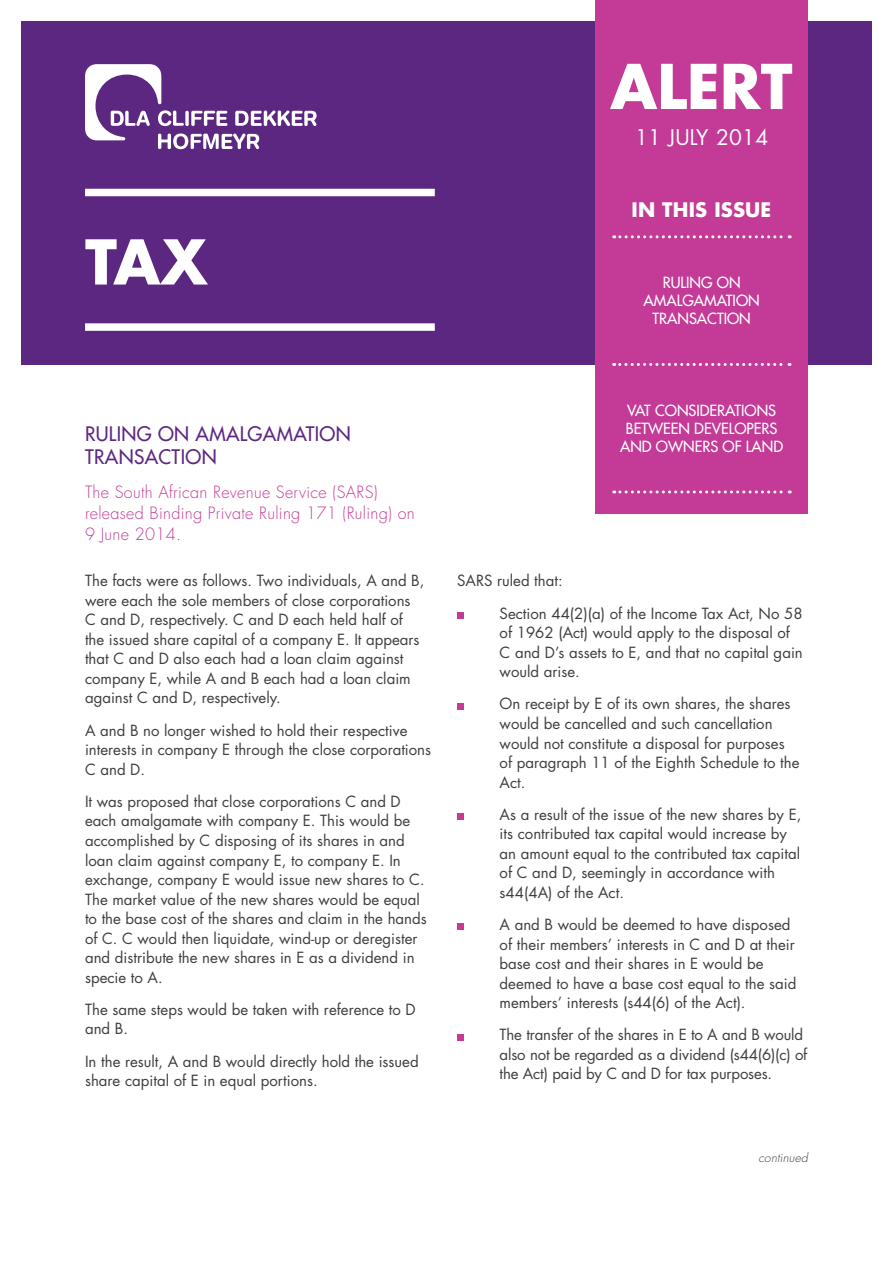
<style>
.page{position:relative;width:893px;height:1263px;background:#fff}
.page>*{position:absolute;margin:0;border:0;box-sizing:border-box;transform-origin:0 0}
.t1{font:700 60px "Futura Std";color:#fff}
.Body_Copy_NEW{font:21px "Futura Std";letter-spacing:.01em;color:#fff}
.t2{font:500 19.5px/22.5px "Futura Std";letter-spacing:.02em;color:#5c2781}
.Paragraph_Heading{font:700 19.5px "Futura Std";letter-spacing:.01em;color:#fff}
.t3{font:300 16.5px/21px "Futura Std";letter-spacing:.02em;color:#c33b96}
.t4{font:15px/19.5px "Futura Std";color:#3e3e3f}
.t5{font:500 15px/18px "Futura Std";color:#fff;text-align:center}
.Body_Copy_NEW-2{font:italic 300 12px "Futura Std";letter-spacing:.01em;color:#3e3e3f}
</style>
<div class="page">
<div style="left:21px;top:21px;width:851px;height:343px;background:#5c2781"></div>
<div style="left:595px;top:0;width:213px;height:514px;background:#c33b96"></div>
<svg style="left:85px;top:64px;width:232px;height:85px"></svg>
<div style="left:85px;top:323px;width:350px;height:8px;background:#fff"></div>
<div style="left:85px;top:189px;width:350px;height:7px;background:#fff"></div>
<svg style="left:614px;top:235px;width:176px;height:3px"></svg>
<svg style="left:614px;top:363px;width:176px;height:3px"></svg>
<svg style="left:614px;top:490px;width:176px;height:3px"></svg>
<div style="left:457px;top:612px;width:6px;height:7px;background:#c33b96"></div>
<svg style="left:457px;top:703px;width:6px;height:6px"></svg>
<div style="left:457px;top:813px;width:6px;height:7px;background:#c33b96"></div>
<svg style="left:457px;top:924px;width:6px;height:6px"></svg>
<svg style="left:457px;top:1034px;width:6px;height:6px"></svg>
<p class="t1" style="left:85px;top:222px;width:124px">TAX</p>
<p class="t1" style="left:610px;top:47px;width:184px">ALERT</p>
<p class="Body_Copy_NEW" style="left:635px;top:124px;width:135px">11 JULY 2014</p>
<p class="Paragraph_Heading" style="left:631px;top:196px;width:141px">IN THIS ISSUE</p>
<p class="t5" style="left:644px;top:273px;width:118px">RULING ON<br>AMALGAMATION<br>TRANSACTION</p>
<p class="t2" style="left:85px;top:423px;width:267px">RULING ON AMALGAMATION<br>TRANSACTION</p>
<p class="t3" style="left:85px;top:482px;width:331px">The South African Revenue Service (SARS) released Binding Private Ruling 171 (Ruling) on<br>9 June 2014.</p>
<p class="t4" style="left:85px;top:571px;width:341px">The facts were as follows. Two individuals, A and B, were each the sole members of close corporations C and D, respectively. C and D each held half of the issued share capital of a company E. It appears that C and D also each had a loan claim against company E, while A and B each had a loan claim against C and D, respectively.</p>
<p class="t4" style="left:85px;top:721px;width:348px">A and B no longer wished to hold their respective interests in company E through the close corporations<br>C and D.</p>
<p class="t4" style="left:85px;top:792px;width:343px">It was proposed that close corporations C and D each amalgamate with company E. This would be accomplished by C disposing of its shares in and loan claim against company E, to company E. In exchange, company E would issue new shares to C.<br>The market value of the new shares would be equal to the base cost of the shares and claim in the hands of C. C would then liquidate, wind-up or deregister and distribute the new shares in E as a dividend in specie to A.</p>
<p class="t4" style="left:85px;top:1000px;width:332px">The same steps would be taken with reference to D and B.</p>
<p class="t4" style="left:85px;top:1051px;width:335px">In the result, A and B would directly hold the issued share capital of E in equal portions.</p>
<p class="t5" style="left:620px;top:401px;width:165px">VAT CONSIDERATIONS<br>BETWEEN DEVELOPERS<br>AND OWNERS OF LAND</p>
<p class="t4" style="left:457px;top:571px;width:107px">SARS ruled that:</p>
<p class="t4" style="left:500px;top:604px;width:305px">Section 44(2)(a) of the Income Tax Act, No 58 of 1962 (Act) would apply to the disposal of C and D’s assets to E, and that no capital gain would arise.</p>
<p class="t4" style="left:500px;top:694px;width:301px">On receipt by E of its own shares, the shares would be cancelled and such cancellation would not constitute a disposal for purposes of paragraph 11 of the Eighth Schedule to the Act.</p>
<p class="t4" style="left:500px;top:805px;width:303px">As a result of the issue of the new shares by E, its contributed tax capital would increase by an amount equal to the contributed tax capital of C and D, seemingly in accordance with s44(4A) of the Act.</p>
<p class="t4" style="left:500px;top:915px;width:298px">A and B would be deemed to have disposed of their members’ interests in C and D at their base cost and their shares in E would be deemed to have a base cost equal to the said members’ interests (s44(6) of the Act).</p>
<p class="t4" style="left:500px;top:1025px;width:309px">The transfer of the shares in E to A and B would also not be regarded as a dividend (s44(6)(c) of the Act) paid by C and D for tax purposes.</p>
<p class="Body_Copy_NEW-2" style="left:758px;top:1150px;width:51px">continued</p>
</div>
